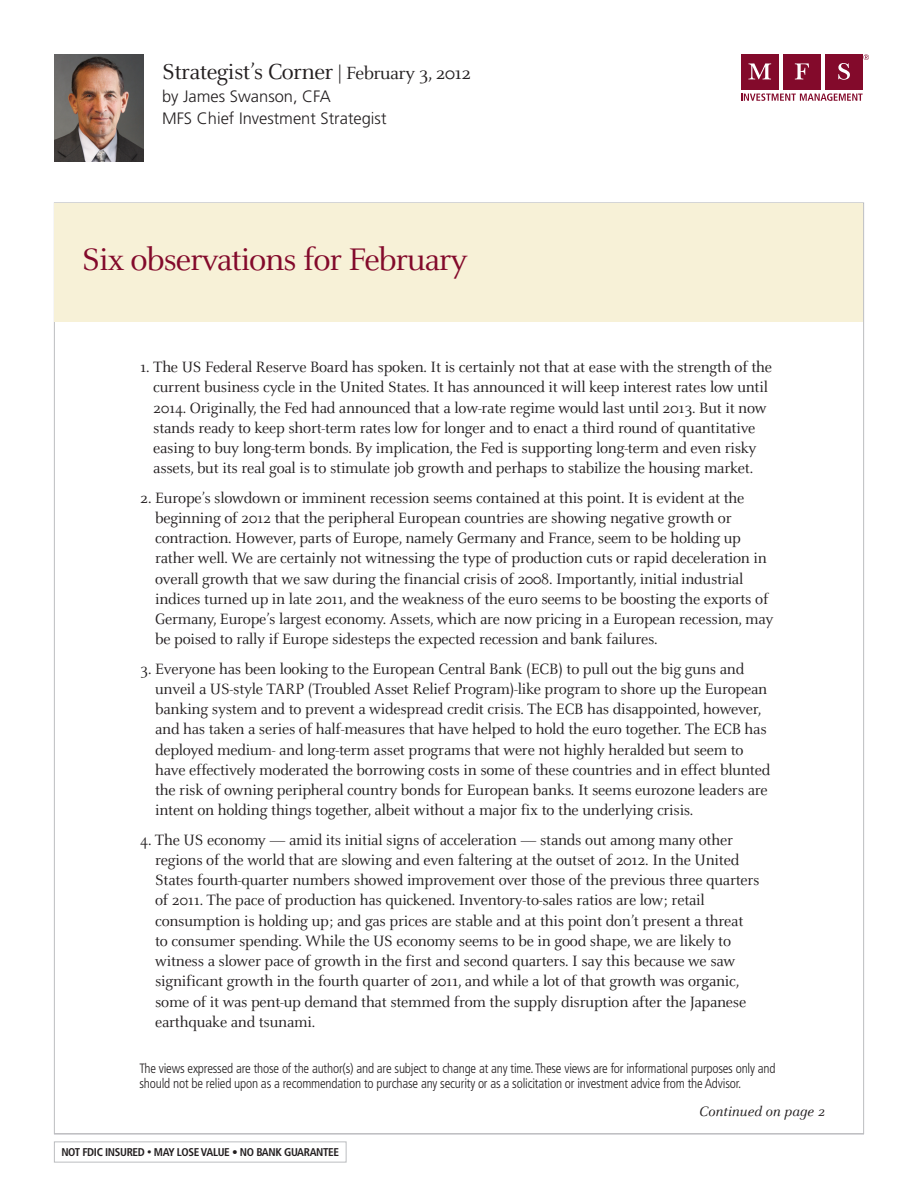
<style>
.page{position:relative;width:918px;height:1188px;background:#fff}
.page>*{position:absolute;margin:0;border:0;box-sizing:border-box;transform-origin:0 0}
.t1{font:34.5px "Celeste OT";letter-spacing:-.035em;color:#830a2b}
.t2{font:24px "Celeste OT";letter-spacing:-.025em;color:#231f20}
.t3{font:16.5px/20.2px "Celeste OT";letter-spacing:-.015em;color:#231f20}
.t4{font:300 16.5px/22.5px "Frutiger LT Std";color:#231f20}
.t5{font:italic 15px "Celeste OT";color:#231f20}
.t6{font:300 condensed 13.5px/15px "Frutiger LT Std";letter-spacing:-.015em;color:#231f20}
.t7{font:700 condensed 11.25px "Frutiger LT Std";letter-spacing:-.03em;color:#231f20}
.s1{font-size:19.5px}
.s2{font-size:9px}
</style>
<div class="page">
<hr style="left:54px;top:1134px;width:810px;height:1px;background:#bcbdc0">
<img style="left:54px;top:54px;width:90px;height:108px">
<div style="left:55px;top:203px;width:808px;height:119px;background:#f7f1d7"></div>
<div style="left:741px;top:54px;width:38px;height:35px;background:#830a2b"></div>
<div style="left:783px;top:54px;width:37px;height:35px;background:#830a2b"></div>
<div style="left:825px;top:54px;width:37px;height:35px;background:#830a2b"></div>
<svg style="left:748px;top:63px;width:23px;height:16px"></svg>
<svg style="left:795px;top:63px;width:14px;height:16px"></svg>
<svg style="left:838px;top:63px;width:12px;height:17px"></svg>
<svg style="left:741px;top:93px;width:122px;height:8px"></svg>
<svg style="left:863px;top:54px;width:6px;height:6px"></svg>
<div style="left:54px;top:1142px;width:292px;height:20px;border:1px solid #bcbdc0"></div>
<h2 class="t2" style="left:162px;top:63px;width:311px">Strategist’s Corner | <span class="s1">February 3, 2012</span></h2>
<p class="t4" style="left:162px;top:85px;width:226px">by James Swanson, CFA<br>MFS Chief Investment Strategist</p>
<h1 class="t1" style="left:82px;top:247px;width:387px">Six observations for February</h1>
<p class="t3" style="left:140px;top:358px;width:633px;text-align:center">1. The US Federal Reserve Board has spoken. It is certainly not that at ease with the strength of the current business cycle in the United States. It has announced it will keep interest rates low until 2014. Originally, the Fed had announced that a low-rate regime would last until 2013. But it now stands ready to keep short-term rates low for longer and to enact a third round of quantitative easing to buy long-term bonds. By implication, the Fed is supporting long-term and even risky assets, but its real goal is to stimulate job growth and perhaps to stabilize the housing market.</p>
<p class="t3" style="left:155px;top:489px;width:620px;text-indent:-15px">2. Europe’s slowdown or imminent recession seems contained at this point. It is evident at the beginning of 2012 that the peripheral European countries are showing negative growth or contraction. However, parts of Europe, namely Germany and France, seem to be holding up rather well. We are certainly not witnessing the type of production cuts or rapid deceleration in overall growth that we saw during the financial crisis of 2008. Importantly, initial industrial indices turned up in late 2011, and the weakness of the euro seems to be boosting the exports of Germany, Europe’s largest economy. Assets, which are now pricing in a European recession, may be poised to rally if Europe sidesteps the expected recession and bank failures.</p>
<p class="t3" style="left:155px;top:660px;width:617px;text-indent:-15px">3. Everyone has been looking to the European Central Bank (ECB) to pull out the big guns and unveil a US-style TARP (Troubled Asset Relief Program)-like program to shore up the European banking system and to prevent a widespread credit crisis. The ECB has disappointed, however, and has taken a series of half-measures that have helped to hold the euro together. The ECB has deployed medium- and long-term asset programs that were not highly heralded but seem to have effectively moderated the borrowing costs in some of these countries and in effect blunted the risk of owning peripheral country bonds for European banks. It seems eurozone leaders are intent on holding things together, albeit without a major fix to the underlying crisis.</p>
<p class="t3" style="left:155px;top:831px;width:606px;text-indent:-15px">4. The US economy — amid its initial signs of acceleration — stands out among many other regions of the world that are slowing and even faltering at the outset of 2012. In the United States fourth-quarter numbers showed improvement over those of the previous three quarters of 2011. The pace of production has quickened. Inventory-to-sales ratios are low; retail consumption is holding up; and gas prices are stable and at this point don’t present a threat to consumer spending. While the US economy seems to be in good shape, we are likely to witness a slower pace of growth in the first and second quarters. I say this because we saw significant growth in the fourth quarter of 2011, and while a lot of that growth was organic, some of it was pent-up demand that stemmed from the supply disruption after the Japanese earthquake and tsunami.</p>
<p class="t6" style="left:140px;top:1062px;width:638px">The views expressed are those of the author(s) and are subject to change at any time. These views are for informational purposes only and should not be relied upon as a recommendation to purchase any security or as a solicitation or investment advice from the Advisor.</p>
<p class="t7" style="left:61px;top:1145px;width:279px">NOT FDIC INSURED <span class="s2">•</span> MAY LOSE VALUE • NO BANK GUARANTEE</p>
<p class="t5" style="left:699px;top:1106px;width:127px">Continued on page 2</p>
</div>
